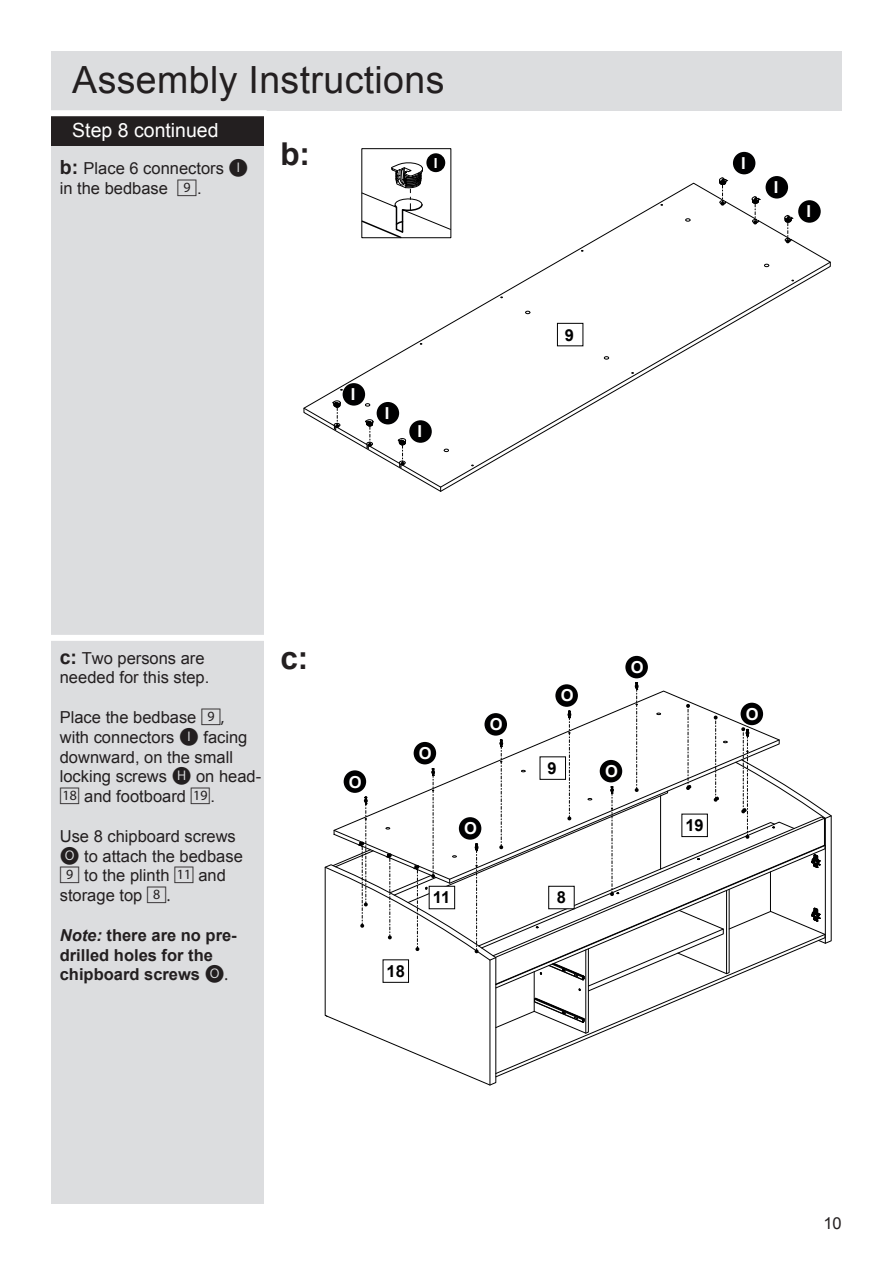
<style>
.page{position:relative;width:893px;height:1263px;background:#fff}
.page>*{position:absolute;margin:0;border:0;box-sizing:border-box;transform-origin:0 0}
.t1{font:37.5px "Arial";letter-spacing:.01em;color:#231f20}
.t2{font:700 31.5px "Arial";color:#231f20}
.t3{font:19.5px "Arial";color:#fff}
.t4{font:16.5px/19.8px "Arial";color:#231f20}
.t5{font:700 16.5px/19.8px "Arial";color:#231f20}
.t6{font:700 16.5px "Arial";color:#fff}
.t7{font:700 16.5px "Arial";color:#000001}
.t8{font:700 13.8px "Arial";color:#fff}
.s1{font-weight:700;font-size:19.5px}
.s2{font-family:"Argos"}
.s3{font-family:"Myriad Pro"}
.s4{font-style:italic}
.s5{font-family:"Nijpels";font-weight:400}
.s6{font-family:"Myriad Pro";font-weight:400}
</style>
<div class="page">
<div style="left:361px;top:148px;width:90px;height:90px;border:1px solid #000"></div>
<svg style="left:361px;top:162px;width:90px;height:20px"></svg>
<div style="left:426px;top:153px;width:19px;height:19px;background:#000001;border-radius:50%"></div>
<div style="left:51px;top:116px;width:213px;height:1087px;background:#dcdddf"></div>
<div style="left:51px;top:51px;width:791px;height:60px;background:#dcdddf"></div>
<div style="left:51px;top:116px;width:213px;height:30px;background:#231f20"></div>
<div style="left:51px;top:110px;width:213px;height:6px;background:#fff"></div>
<svg style="left:317px;top:182px;width:514px;height:310px"></svg>
<svg style="left:443px;top:449px;width:6px;height:3px"></svg>
<svg style="left:525px;top:311px;width:6px;height:3px"></svg>
<svg style="left:603px;top:356px;width:7px;height:4px"></svg>
<svg style="left:685px;top:218px;width:6px;height:4px"></svg>
<svg style="left:764px;top:264px;width:6px;height:3px"></svg>
<svg style="left:719px;top:177px;width:74px;height:66px"></svg>
<svg style="left:304px;top:400px;width:102px;height:68px"></svg>
<div style="left:557px;top:323px;width:26px;height:23px;background:#fff;border:1px solid #000001"></div>
<div style="left:798px;top:200px;width:23px;height:23px;background:#000001;border-radius:50%"></div>
<div style="left:343px;top:383px;width:22px;height:23px;background:#000001;border-radius:50%"></div>
<div style="left:377px;top:402px;width:22px;height:22px;background:#000001;border-radius:50%"></div>
<div style="left:409px;top:420px;width:23px;height:23px;background:#000001;border-radius:50%"></div>
<div style="left:766px;top:176px;width:22px;height:23px;background:#000001;border-radius:50%"></div>
<div style="left:733px;top:152px;width:22px;height:22px;background:#000001;border-radius:50%"></div>
<svg style="left:325px;top:682px;width:506px;height:403px"></svg>
<div style="left:681px;top:814px;width:27px;height:23px;background:#fff;border:1px solid #000001"></div>
<div style="left:429px;top:886px;width:26px;height:23px;background:#fff;border:1px solid #000001"></div>
<div style="left:540px;top:756px;width:26px;height:24px;background:#fff;border:1px solid #000001"></div>
<div style="left:344px;top:770px;width:22px;height:23px;background:#000001;border-radius:50%"></div>
<div style="left:600px;top:760px;width:22px;height:22px;background:#000001;border-radius:50%"></div>
<div style="left:459px;top:817px;width:22px;height:23px;background:#000001;border-radius:50%"></div>
<div style="left:741px;top:703px;width:22px;height:22px;background:#000001;border-radius:50%"></div>
<div style="left:414px;top:742px;width:22px;height:22px;background:#000001;border-radius:50%"></div>
<div style="left:555px;top:684px;width:23px;height:23px;background:#000001;border-radius:50%"></div>
<div style="left:625px;top:656px;width:23px;height:22px;background:#000001;border-radius:50%"></div>
<div style="left:484px;top:713px;width:23px;height:23px;background:#000001;border-radius:50%"></div>
<div style="left:548px;top:886px;width:27px;height:23px;background:#fff;border:1px solid #000001"></div>
<div style="left:383px;top:959px;width:26px;height:24px;background:#fff;border:1px solid #000001"></div>
<div style="left:51px;top:635px;width:213px;height:6px;background:#fff"></div>
<h1 class="t1" style="left:72px;top:55px;width:374px">Assembly Instructions</h1>
<p class="t3" style="left:72px;top:118px;width:148px">Step 8 continued</p>
<p class="t4" style="left:60px;top:159px;width:190px"><span class="s1">b:</span> Place 6 connectors <span class="s2">I </span>in the bedbase <span class="s2">9</span>.</p>
<h2 class="t2" style="left:280px;top:133px;width:31px">b:</h2>
<p class="t8" style="left:434px;top:154px;width:5px">I</p>
<p class="t6" style="left:351px;top:383px;width:6px">I</p>
<p class="t6" style="left:385px;top:402px;width:6px">I</p>
<p class="t6" style="left:418px;top:421px;width:6px">I</p>
<p class="t7" style="left:565px;top:324px;width:11px">9</p>
<p class="t6" style="left:741px;top:152px;width:6px">I</p>
<p class="t6" style="left:774px;top:176px;width:6px">I</p>
<p class="t6" style="left:806px;top:201px;width:6px">I</p>
<p class="t4" style="left:60px;top:648px;width:151px"><span class="s1">c:</span> Two persons are needed for this step.</p>
<p class="t4" style="left:60px;top:707px;width:203px">Place the bedbase <span class="s2">9</span><span class="s3">,<br></span>with connectors <span class="s2">I</span> facing downward, on the small locking screws <span class="s2">H</span> on head-<span class="s2">*</span> and footboard <span class="s2">(</span>.</p>
<p class="t4" style="left:60px;top:826px;width:185px">Use 8 chipboard screws<br><span class="s2">O</span> to attach the bedbase<br><span class="s2">9</span> to the plinth <span class="s2">!</span> and storage top <span class="s2">8</span><span class="s3">.</span></p>
<p class="t5" style="left:60px;top:925px;width:178px"><span class="s4">Note:</span> there are no pre&shy;drilled holes for the chipboard screws <span class="s5">O</span><span class="s6">.</span></p>
<h2 class="t2" style="left:280px;top:636px;width:30px">c:</h2>
<p class="t6" style="left:349px;top:771px;width:14px">O</p>
<p class="t6" style="left:419px;top:742px;width:14px">O</p>
<p class="t6" style="left:490px;top:713px;width:14px">O</p>
<p class="t7" style="left:387px;top:960px;width:20px">18</p>
<p class="t6" style="left:464px;top:817px;width:14px">O</p>
<p class="t7" style="left:433px;top:887px;width:19px">11</p>
<p class="t6" style="left:561px;top:685px;width:14px">O</p>
<p class="t7" style="left:547px;top:757px;width:11px">9</p>
<p class="t6" style="left:631px;top:656px;width:14px">O</p>
<p class="t6" style="left:605px;top:760px;width:14px">O</p>
<p class="t7" style="left:557px;top:887px;width:11px">8</p>
<p class="t7" style="left:685px;top:814px;width:20px">19</p>
<p class="t6" style="left:746px;top:703px;width:14px">O</p>
<p class="t4" style="left:823px;top:1213px;width:20px">10</p>
</div>
